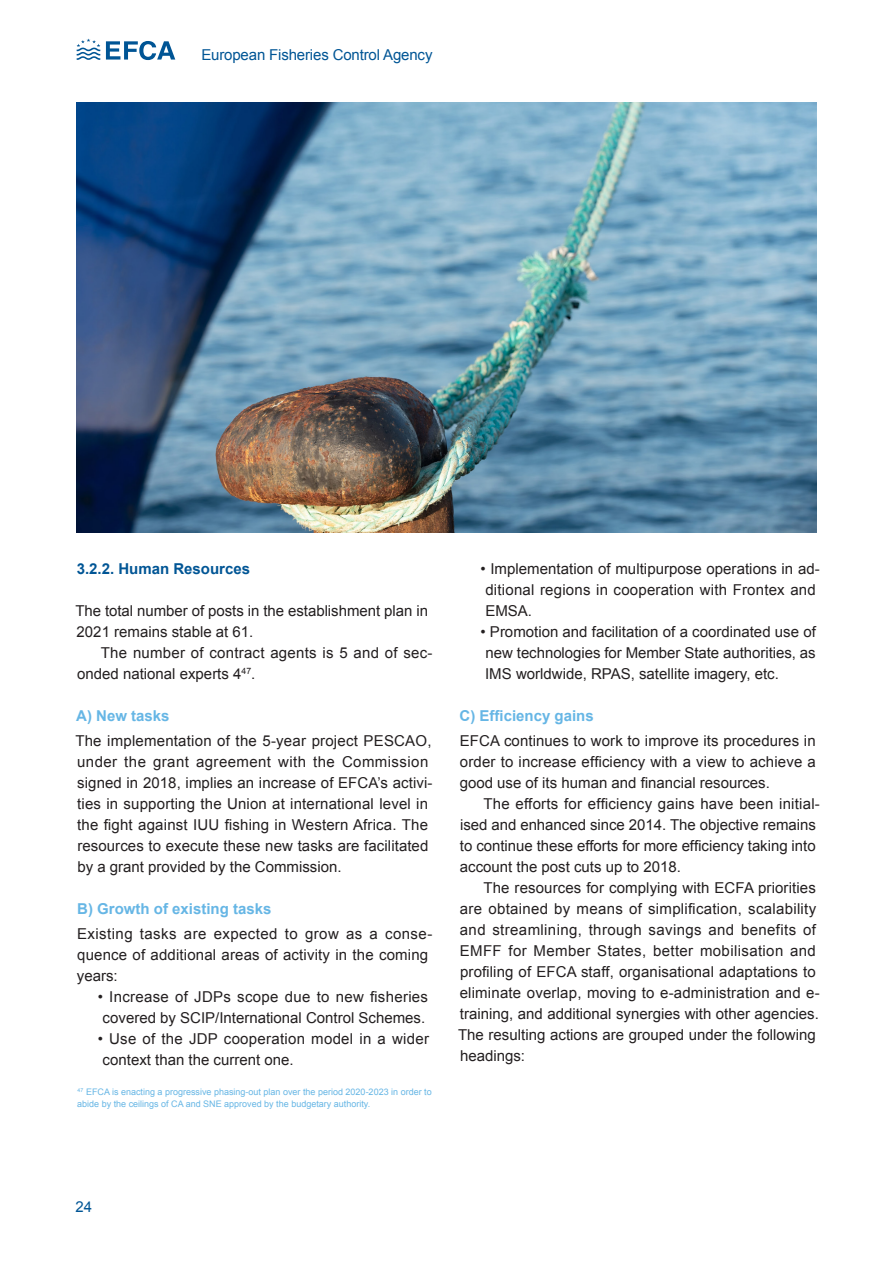
<style>
.page{position:relative;width:893px;height:1263px;background:#fff}
.page>*{position:absolute;margin:0;border:0;box-sizing:border-box;transform-origin:0 0}
.Contenido{font:15px/21px "Arial";letter-spacing:.01em;color:#231f20}
.Contenido-2{font:700 15px "Arial";color:#66b6e5}
.t1{font:15px "Arial";letter-spacing:-.01em;color:#005595}
.Contenido-3{font:700 15px "Arial";color:#005595}
.Contenido_espacio_an{font:9px/12px "Arial";color:#66b6e5}
</style>
<div class="page">
<svg style="left:77px;top:39px;width:23px;height:21px"></svg>
<svg style="left:106px;top:41px;width:69px;height:19px"></svg>
<img style="left:77px;top:102px;width:739px;height:431px">
<p class="t1" style="left:201px;top:45px;width:233px">European Fisheries Control Agency</p>
<p class="Contenido-3" style="left:77px;top:558px;width:175px">3.2.2. Human Resources</p>
<p class="Contenido" style="left:75px;top:600px;width:354px">The total number of posts in the establishment plan in<br>2021 remains stable at 61.</p>
<p class="Contenido" style="left:77px;top:642px;width:357px;text-indent:24px">The number of contract agents is 5 and of sec&shy;onded national experts 4<sup>47</sup>.</p>
<p class="Contenido-2" style="left:76px;top:705px;width:95px">A) New tasks</p>
<p class="Contenido" style="left:75px;top:730px;width:359px">The implementation of the 5-year project PESCAO, under the grant agreement with the Commission signed in 2018, implies an increase of EFCA’s activi&shy;ties in supporting the Union at international level in the fight against IUU fishing in Western Africa. The resources to execute these new tasks are facilitated by a grant provided by the Commission.</p>
<p class="Contenido-2" style="left:77px;top:899px;width:196px">B) Growth of existing tasks</p>
<p class="Contenido" style="left:77px;top:923px;width:357px">Existing tasks are expected to grow as a conse&shy;quence of additional areas of activity in the coming years:</p>
<p class="Contenido" style="left:98px;top:986px;width:332px;text-align:center">• Increase of JDPs scope due to new fisheries covered by SCIP/International Control Schemes.</p>
<p class="Contenido" style="left:103px;top:1028px;width:328px;text-indent:-5px">• Use of the JDP cooperation model in a wider context than the current one.</p>
<p class="Contenido_espacio_an" style="left:77px;top:1086px;width:356px"><sup>47</sup> EFCA is enacting a progressive phasing-out plan over the period 2020-2023 in order to abide by the ceilings of CA and SNE approved by the budgetary authority.</p>
<p class="Contenido" style="left:485px;top:558px;width:336px;text-indent:-5px">• Implementation of multipurpose operations in ad&shy;ditional regions in cooperation with Frontex and<br>EMSA.</p>
<p class="Contenido" style="left:485px;top:621px;width:332px;text-align:justify;text-indent:-5px">• Promotion and facilitation of a coordinated use of new technologies for Member State authorities, as IMS worldwide, RPAS, satellite imagery, etc.</p>
<p class="Contenido-2" style="left:459px;top:705px;width:136px">C) Efficiency gains</p>
<p class="Contenido" style="left:460px;top:730px;width:358px;text-align:justify">EFCA continues to work to improve its procedures in order to increase efficiency with a view to achieve a good use of its human and financial resources.</p>
<p class="Contenido" style="left:460px;top:793px;width:362px;text-indent:24px">The efforts for efficiency gains have been initial&shy;ised and enhanced since 2014. The objective remains to continue these efforts for more efficiency taking into account the post cuts up to 2018.</p>
<p class="Contenido" style="left:458px;top:877px;width:363px;text-indent:26px">The resources for complying with ECFA priorities are obtained by means of simplification, scalability and streamlining, through savings and benefits of EMFF for Member States, better mobilisation and profiling of EFCA staff, organisational adaptations to eliminate overlap, moving to e-administration and e&shy;training, and additional synergies with other agencies.<br>The resulting actions are grouped under the following headings:</p>
<p class="t1" style="left:75px;top:1197px;width:18px">24</p>
</div>
